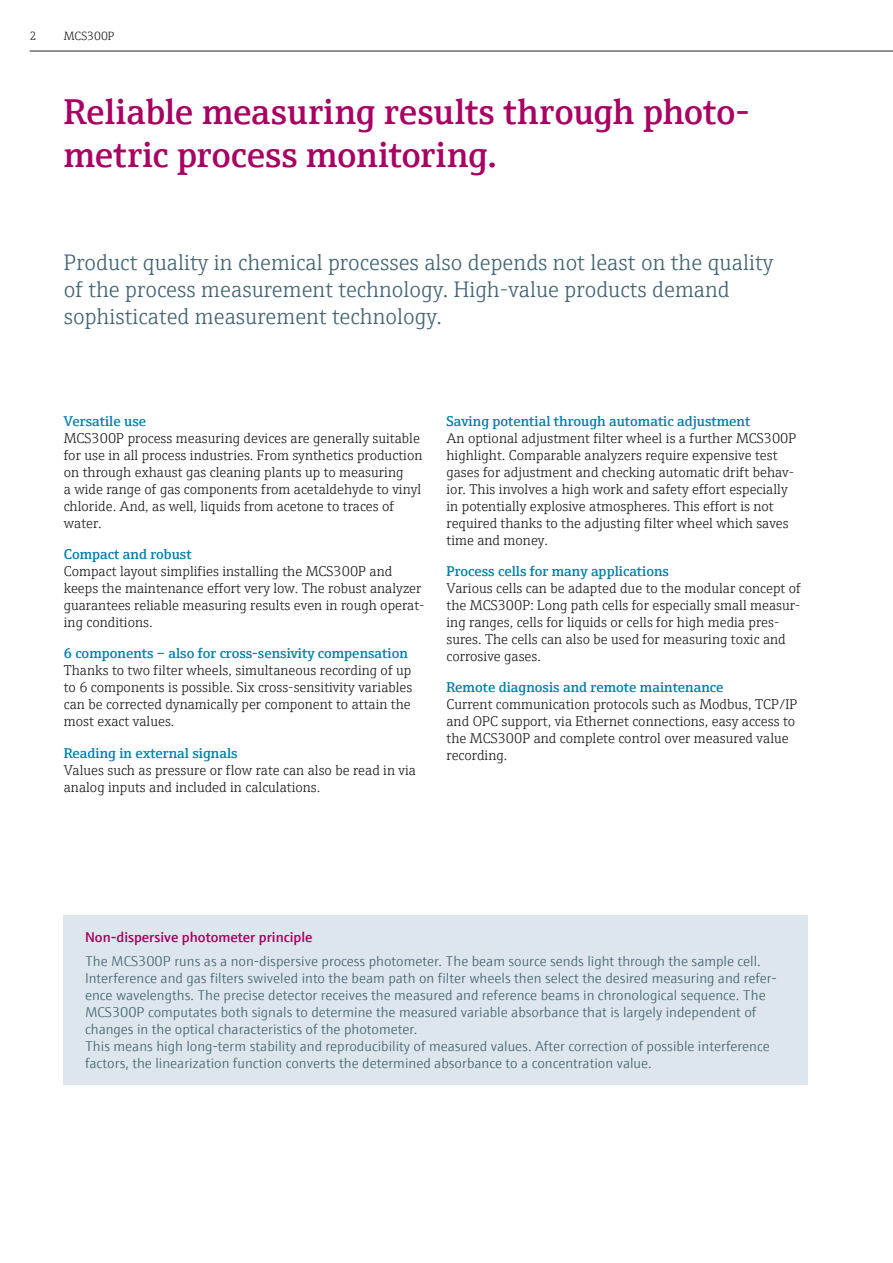
<style>
.page{position:relative;width:893px;height:1263px;background:#fff}
.page>*{position:absolute;margin:0;border:0;box-sizing:border-box;transform-origin:0 0}
.t1{font:600 36px/43.2px "E+H Serif";color:#a80063}
.t2{font:300 22.5px/27px "E+H Serif";color:#456573}
.t3{font:300 14.25px/17px "E+H Serif";color:#231f20}
.t4{font:300 14.25px/17px "E+H Sans";color:#456573}
.t5{font:600 14.25px "E+H Serif";color:#0081ad}
.t6{font:600 14.25px "E+H Sans";color:#a80063}
.t7{font:300 12px "E+H Serif";color:#231f20}
</style>
<div class="page">
<hr style="left:30px;top:51px;width:863px;height:1px;background:#231f20">
<div style="left:64px;top:915px;width:744px;height:170px;background:#dde6ec"></div>
<p class="t7" style="left:30px;top:27px;width:8px">2</p>
<p class="t7" style="left:64px;top:27px;width:52px">MCS300P</p>
<h1 class="t1" style="left:64px;top:87px;width:687px">Reliable measuring results through photo&shy;metric process monitoring.</h1>
<h2 class="t2" style="left:64px;top:248px;width:711px">Product quality in chemical processes also depends not least on the quality of the process measurement technology. High-value products demand sophisticated measurement technology.</h2>
<p class="t5" style="left:64px;top:410px;width:84px">Versatile use</p>
<p class="t3" style="left:64px;top:428px;width:360px">MCS300P process measuring devices are generally suitable for use in all process industries. From synthetics production on through exhaust gas cleaning plants up to measuring<br>a wide range of gas components from acetaldehyde to vinyl chloride. And, as well, liquids from acetone to traces of water.</p>
<p class="t5" style="left:64px;top:543px;width:129px">Compact and robust</p>
<p class="t3" style="left:64px;top:562px;width:362px">Compact layout simplifies installing the MCS300P and keeps the maintenance effort very low. The robust analyzer guarantees reliable measuring results even in rough operat&shy;ing conditions.</p>
<p class="t5" style="left:64px;top:642px;width:346px">6 components – also for cross-sensivity compensation</p>
<p class="t3" style="left:64px;top:661px;width:350px;text-align:justify">Thanks to two filter wheels, simultaneous recording of up to 6 components is possible. Six cross-sensitivity variables can be corrected dynamically per component to attain the most exact values.</p>
<p class="t5" style="left:64px;top:742px;width:175px">Reading in external signals</p>
<p class="t3" style="left:64px;top:760px;width:354px">Values such as pressure or flow rate can also be read in via analog inputs and included in calculations.</p>
<p class="t5" style="left:446px;top:410px;width:305px">Saving potential through automatic adjustment</p>
<p class="t3" style="left:446px;top:428px;width:351px">An optional adjustment filter wheel is a further MCS300P highlight. Comparable analyzers require expensive test gases for adjustment and checking automatic drift behav&shy;ior. This involves a high work and safety effort especially in potentially explosive atmospheres. This effort is not required thanks to the adjusting filter wheel which saves time and money.</p>
<p class="t5" style="left:446px;top:560px;width:224px">Process cells for many applications</p>
<p class="t3" style="left:446px;top:579px;width:356px">Various cells can be adapted due to the modular concept of the MCS300P: Long path cells for especially small measur&shy;ing ranges, cells for liquids or cells for high media pres&shy;sures. The cells can also be used for measuring toxic and corrosive gases.</p>
<p class="t5" style="left:446px;top:677px;width:279px">Remote diagnosis and remote maintenance</p>
<p class="t3" style="left:446px;top:695px;width:352px">Current communication protocols such as Modbus, TCP/IP and OPC support, via Ethernet connections, easy access to the MCS300P and complete control over measured value recording.</p>
<p class="t6" style="left:85px;top:926px;width:229px">Non-dispersive photometer principle</p>
<p class="t4" style="left:85px;top:951px;width:693px">The MCS300P runs as a non-dispersive process photometer. The beam source sends light through the sample cell.<br>Interference and gas filters swiveled into the beam path on filter wheels then select the desired measuring and refer&shy;ence wavelengths. The precise detector receives the measured and reference beams in chronological sequence. The MCS300P computates both signals to determine the measured variable absorbance that is largely independent of changes in the optical characteristics of the photometer.<br>This means high long-term stability and reproducibility of measured values. After correction of possible interference factors, the linearization function converts the determined absorbance to a concentration value.</p>
</div>
